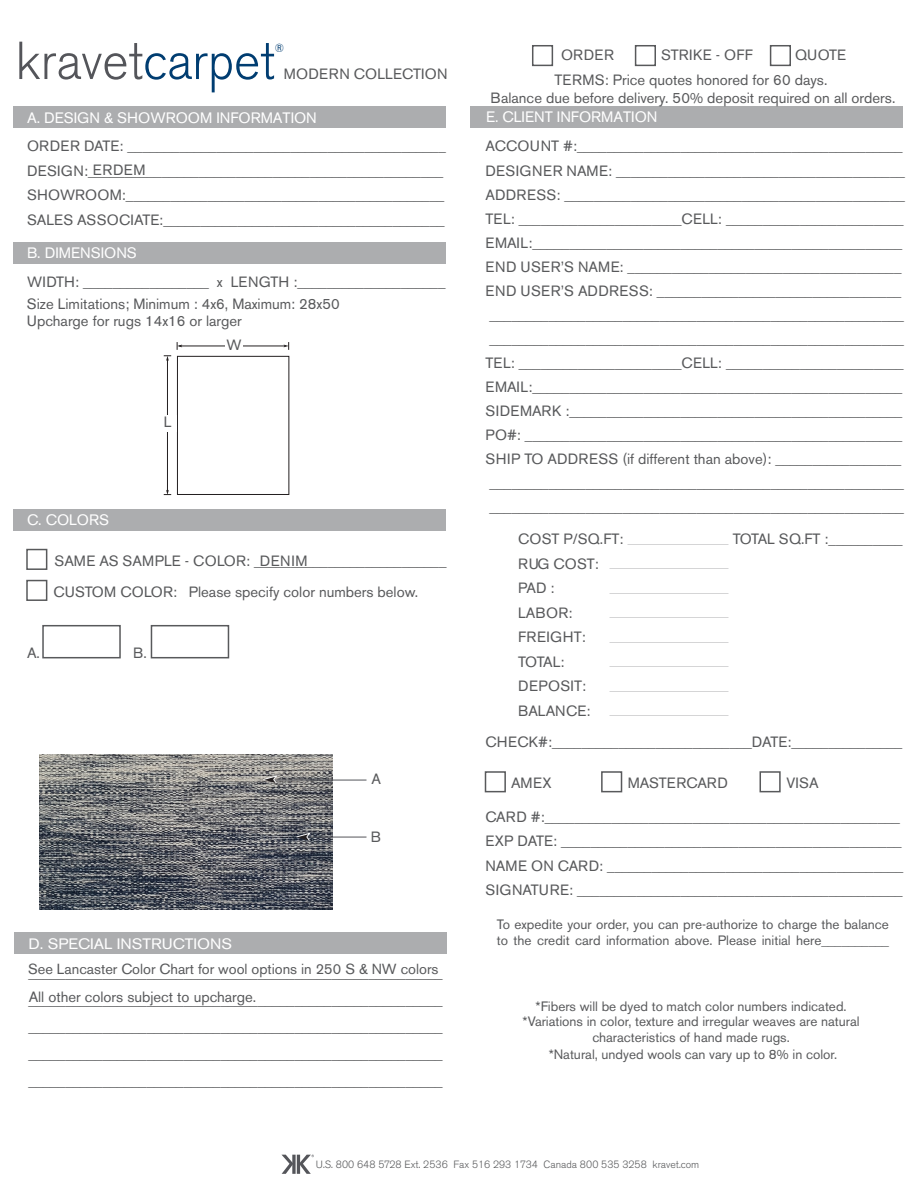
<style>
.page{position:relative;width:918px;height:1188px;background:#fff}
.page>*{position:absolute;margin:0;border:0;box-sizing:border-box;transform-origin:0 0}
.t1{font:300 52.95px "Akzidenz Grotesk BE";color:#54555a;scale:.95 1}
.t2{font:15px "Akzidenz Grotesk BE";color:#fff}
.t3{font:15px "Akzidenz Grotesk BE";color:#fff;scale:1.07 1}
.t4{font:14.85px/24px "Akzidenz Grotesk BE";letter-spacing:.02em;color:#58595b}
.t5{font:14.85px/27px "Akzidenz Grotesk BE";color:#58595b;text-align:center}
.t6{font:14.85px "Akzidenz Grotesk BE";letter-spacing:-.02em;color:#58595b}
.t7{font:14.55px "Akzidenz Grotesk BE";color:#58595b}
.t8{font:13.5px/16.2px "Akzidenz Grotesk BE";color:#58595b;text-align:center}
.t9{font:300 11.7px "Akzidenz Grotesk BE";color:#003d71;scale:.95 1}
.t10{font:300 10.5px "Akzidenz Grotesk BE";color:#58595b}
.s1{color:#003d71}
</style>
<div class="page">
<img style="left:40px;top:755px;width:292px;height:155px">
<div style="left:471px;top:107px;width:432px;height:21px;background:#acadaf"></div>
<div style="left:14px;top:107px;width:432px;height:21px;background:#acadaf"></div>
<div style="left:770px;top:45px;width:21px;height:21px;border:2px solid #58595b"></div>
<div style="left:532px;top:45px;width:21px;height:21px;border:2px solid #58595b"></div>
<div style="left:635px;top:45px;width:21px;height:21px;border:2px solid #58595b"></div>
<div style="left:14px;top:510px;width:432px;height:21px;background:#acadaf"></div>
<div style="left:14px;top:242px;width:432px;height:22px;background:#acadaf"></div>
<div style="left:26px;top:549px;width:21px;height:21px;border:2px solid #58595b"></div>
<div style="left:26px;top:580px;width:21px;height:21px;border:2px solid #58595b"></div>
<div style="left:42px;top:625px;width:79px;height:33px;border:2px solid #58595b"></div>
<div style="left:151px;top:625px;width:78px;height:33px;border:2px solid #58595b"></div>
<div style="left:485px;top:771px;width:21px;height:21px;border:2px solid #58595b"></div>
<svg style="left:601px;top:771px;width:180px;height:22px"></svg>
<svg style="left:163px;top:342px;width:126px;height:153px"></svg>
<div style="left:225px;top:338px;width:18px;height:16px;background:#fff"></div>
<div style="left:158px;top:416px;width:18px;height:16px;background:#fff"></div>
<div style="left:15px;top:932px;width:432px;height:22px;background:#acadaf"></div>
<svg style="left:281px;top:1155px;width:33px;height:19px"></svg>
<hr style="left:299px;top:837px;width:67px;height:1px;background:#54555a">
<svg style="left:296px;top:833px;width:14px;height:8px"></svg>
<hr style="left:268px;top:780px;width:99px;height:1px;background:#54555a">
<svg style="left:263px;top:775px;width:14px;height:9px"></svg>
<h1 class="t1" style="left:16px;top:31px;width:274px">kravet<span class="s1">carpet</span></h1>
<p class="t9" style="left:275px;top:41px;width:11px">®</p>
<p class="t4" style="left:284px;top:62px;width:165px">MODERN COLLECTION</p>
<p class="t5" style="left:561px;top:41px;width:55px">ORDER</p>
<p class="t4" style="left:661px;top:43px;width:93px">STRIKE - OFF</p>
<p class="t5" style="left:795px;top:41px;width:53px">QUOTE</p>
<p class="t5" style="left:491px;top:71px;width:406px;line-height:17.7px">TERMS: Price quotes honored for 60 days.<br>Balance due before delivery. 50% deposit required on all orders.</p>
<p class="t2" style="left:27px;top:109px;width:291px">A. DESIGN &amp; SHOWROOM INFORMATION</p>
<p class="t2" style="left:486px;top:108px;width:173px">E. CLIENT INFORMATION</p>
<p class="t4" style="left:27px;top:134px;width:420px;line-height:24.5px">ORDER DATE: ___________________________________________<br>DESIGN:________________________________________________</p>
<p class="t4" style="left:486px;top:134px;width:419px">ACCOUNT #:____________________________________________</p>
<p class="t4" style="left:486px;top:159px;width:421px">DESIGNER NAME: _______________________________________ ADDRESS: ______________________________________________ TEL: ______________________CELL: ________________________ EMAIL:__________________________________________________ END USER’S NAME: _____________________________________ END USER’S ADDRESS: _________________________________ ________________________________________________________ ________________________________________________________ TEL: ______________________CELL: ________________________ EMAIL:__________________________________________________ SIDEMARK :_____________________________________________ PO#: ___________________________________________________ SHIP TO ADDRESS (if different than above): _________________ ________________________________________________________ ________________________________________________________</p>
<p class="t5" style="left:93px;top:157px;width:54px">ERDEM</p>
<p class="t4" style="left:27px;top:183px;width:419px;line-height:24.5px">SHOWROOM:___________________________________________<br>SALES ASSOCIATE:______________________________________</p>
<p class="t2" style="left:27px;top:244px;width:111px">B. DIMENSIONS</p>
<p class="t5" style="left:27px;top:268px;width:420px">WIDTH: _________________ x LENGTH :____________________</p>
<p class="t5" style="left:27px;top:291px;width:314px">Size Limitations; Minimum : 4x6, Maximum: 28x50</p>
<p class="t5" style="left:27px;top:307px;width:216px">Upcharge for rugs 14x16 or larger</p>
<p class="t5" style="left:226px;top:331px;width:17px">W</p>
<p class="t5" style="left:164px;top:409px;width:9px">L</p>
<p class="t2" style="left:27px;top:511px;width:84px">C. COLORS</p>
<p class="t4" style="left:53px;top:545px;width:395px;line-height:31px">SAME AS SAMPLE - COLOR: __________________________<br>CUSTOM COLOR:</p>
<p class="t6" style="left:733px;top:530px;width:171px">TOTAL SQ.FT :__________</p>
<p class="t4" style="left:518px;top:527px;width:107px;line-height:24.5px">COST P/SQ.FT:<br>RUG COST:</p>
<p class="t4" style="left:518px;top:600px;width:74px;line-height:24.5px">LABOR:<br>FREIGHT:<br>TOTAL:<br>DEPOSIT:<br>BALANCE:</p>
<p class="t5" style="left:260px;top:547px;width:49px">DENIM</p>
<p class="t5" style="left:189px;top:578px;width:231px">Please specify color numbers below.</p>
<p class="t5" style="left:518px;top:575px;width:38px">PAD :</p>
<p class="t5" style="left:27px;top:639px;width:14px">A.</p>
<p class="t5" style="left:133px;top:639px;width:15px">B.</p>
<p class="t5" style="left:371px;top:765px;width:11px">A</p>
<p class="t3" style="left:28px;top:934px;width:192px">D. SPECIAL INSTRUCTIONS</p>
<p class="t5" style="left:371px;top:823px;width:12px">B</p>
<p class="t7" style="left:28px;top:960px;width:412px">See Lancaster Color Chart for wool options in 250 S &amp; NW colors</p>
<p class="t5" style="left:28px;top:959px;width:416px;text-align:justify">________________________________________________________ ________________________________________________________ ________________________________________________________ ________________________________________________________ ________________________________________________________</p>
<p class="t5" style="left:29px;top:984px;width:229px">All other colors subject to upcharge.</p>
<p class="t4" style="left:485px;top:730px;width:418px">CHECK#:___________________________DATE:_______________</p>
<p class="t5" style="left:511px;top:770px;width:42px">AMEX</p>
<p class="t5" style="left:628px;top:770px;width:101px">MASTERCARD</p>
<p class="t5" style="left:787px;top:770px;width:34px">VISA</p>
<p class="t5" style="left:486px;top:804px;width:419px;line-height:24.5px;text-align:left">CARD #:________________________________________________ EXP DATE: ______________________________________________ NAME ON CARD: ________________________________________ SIGNATURE: ____________________________________________</p>
<p class="t8" style="left:497px;top:916px;width:394px;text-align:left">To expedite your order, you can pre-authorize to charge the balance to the credit card information above. Please initial here__________</p>
<p class="t8" style="left:523px;top:998px;width:339px">*Fibers will be dyed to match color numbers indicated. *Variations in color, texture and irregular weaves are natural characteristics of hand made rugs.<br>*Natural, undyed wools can vary up to 8% in color.</p>
<p class="t10" style="left:316px;top:1159px;width:385px">U.S. 800 648 5728 Ext. 2536 Fax 516 293 1734 Canada 800 535 3258 kravet.com</p>
</div>
